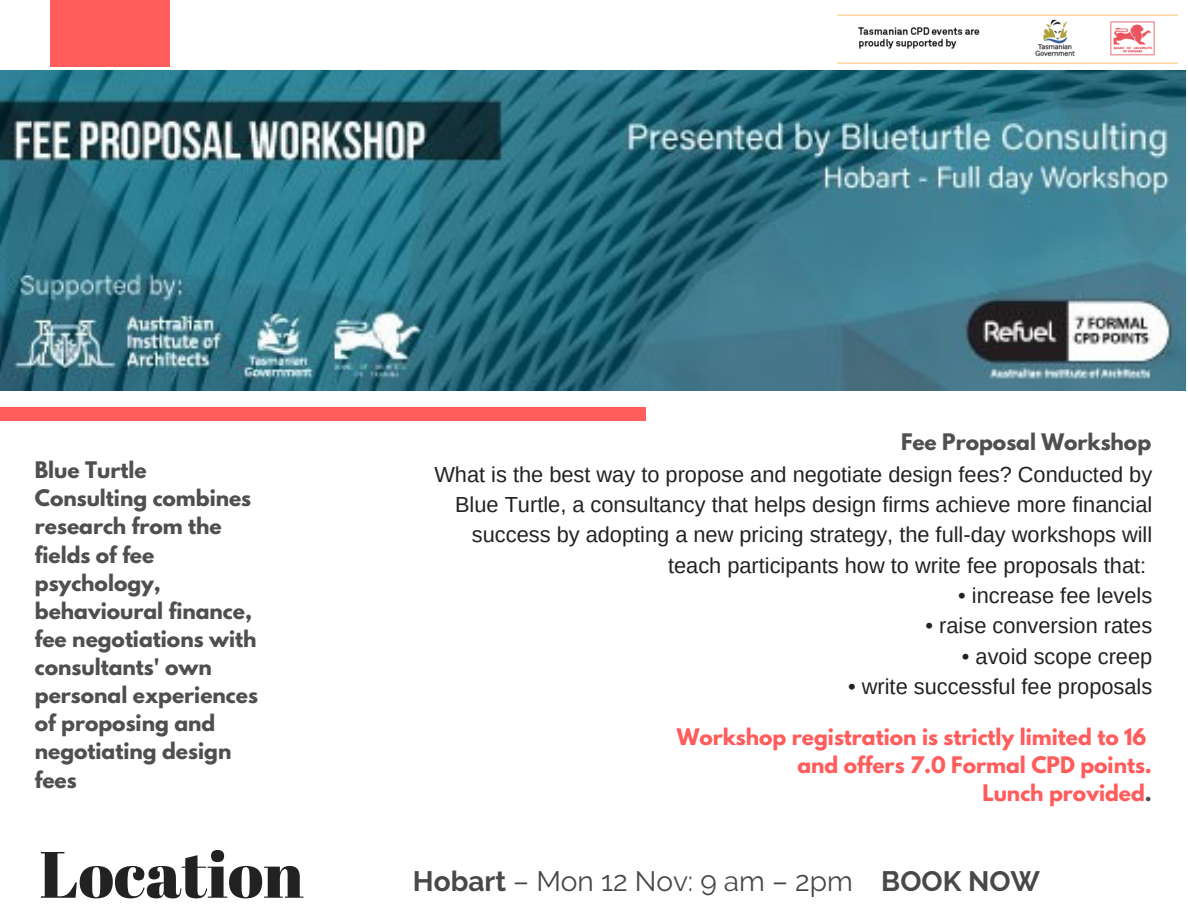
<style>
.page{position:relative;width:1188px;height:918px;background:#fff}
.page>*{position:absolute;margin:0;border:0;box-sizing:border-box;transform-origin:0 0}
.t1{font:65.4px "Abril Fatface";color:#222}
.t2{font:28.05px "Raleway";color:#484848}
.t3{font:21.75px/30.3px "Arimo";color:#222;text-align:right}
.t4{font:700 20.25px/28.2px "League Spartan";color:#4f4f4f}
.t5{font:700 20.25px/28.2px "League Spartan";color:#ff5c5c;text-align:right}
.s1{color:#4f4f4f}
.s2{font-weight:700}
</style>
<div class="page">
<div style="left:51px;top:0;width:119px;height:66px;background:#ff5c5c"></div>
<div style="left:0;top:407px;width:645px;height:14px;background:#ff5c5c"></div>
<img style="left:837px;top:14px;width:341px;height:50px">
<img style="left:0;top:71px;width:1186px;height:319px">
<p class="t4" style="left:901px;top:430px;width:252px">Fee Proposal Workshop</p>
<p class="t4" style="left:35px;top:458px;width:225px">Blue Turtle<br>Consulting combines research from the fields of fee psychology, behavioural finance, fee negotiations with consultants' own personal experiences of proposing and negotiating design fees</p>
<p class="t3" style="left:434px;top:459px;width:719px">What is the best way to propose and negotiate design fees? Conducted by Blue Turtle, a consultancy that helps design firms achieve more financial success by adopting a new pricing strategy, the full-day workshops will teach participants how to write fee proposals that:</p>
<p class="t3" style="left:958px;top:580px;width:196px">• increase fee levels</p>
<p class="t3" style="left:926px;top:611px;width:228px">• raise conversion rates</p>
<p class="t3" style="left:962px;top:641px;width:192px">• avoid scope creep</p>
<p class="t3" style="left:848px;top:671px;width:306px">• write successful fee proposals</p>
<p class="t5" style="left:677px;top:725px;width:477px">Workshop registration is strictly limited to 16 and offers 7.0 Formal CPD points.<br>Lunch provided<span class="s1">.</span></p>
<h1 class="t1" style="left:40px;top:829px;width:266px">Location</h1>
<p class="t2" style="left:413px;top:865px;width:629px"><span class="s2">Hobart</span> – Mon 12 Nov: 9 am – 2pm <span class="s2">BOOK NOW</span></p>
</div>
